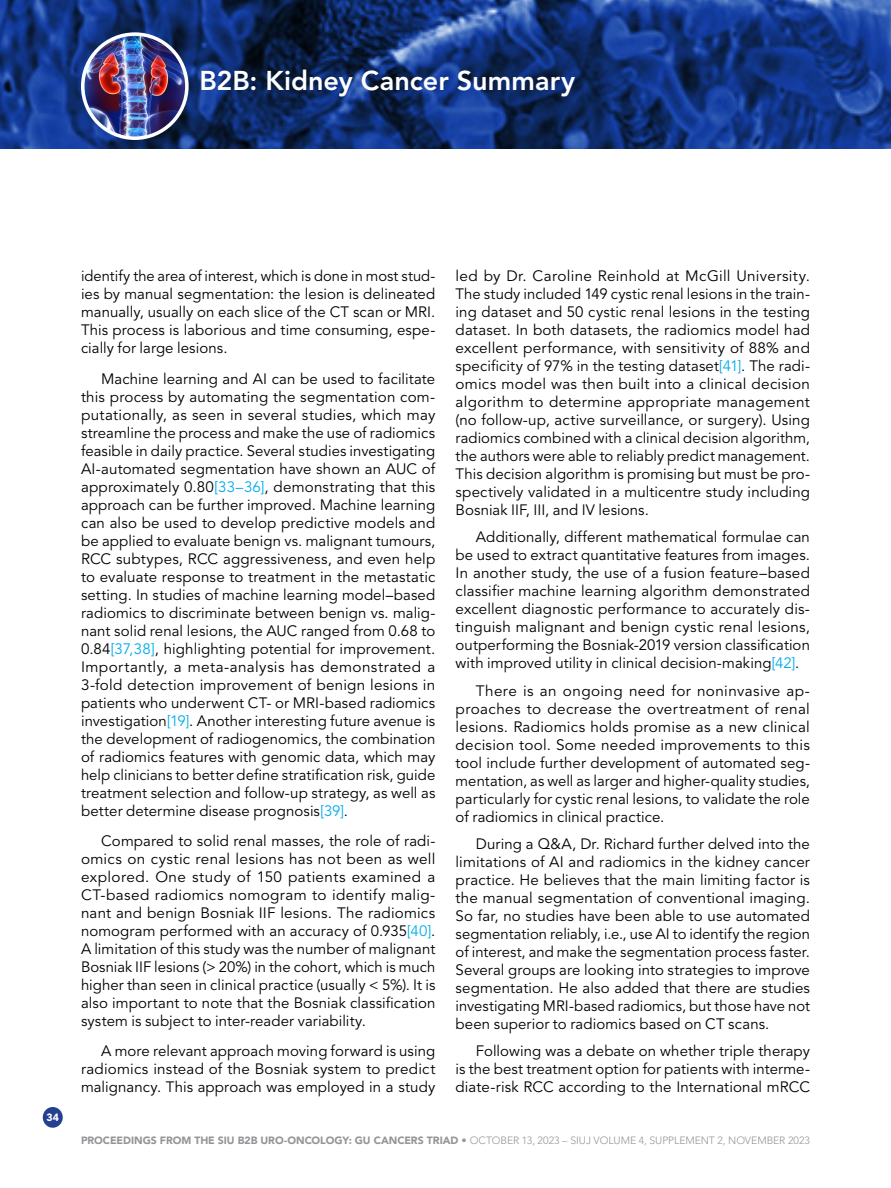
<style>
.page{position:relative;width:891px;height:1188px;background:#fff}
.page>*{position:absolute;margin:0;border:0;box-sizing:border-box;transform-origin:0 0}
.t1{font:800 27px "Avenir LT Std";letter-spacing:.005em;color:#fff}
.t2{font:15px/18px "Avenir LT Std";letter-spacing:.005em;color:#000;text-align:justify}
.t3{font:900 10.5px "Avenir LT Std";letter-spacing:-.005em;color:#939598}
.t4{font:900 10.5px "Avenir LT Std";color:#fff}
.s1{color:#00aeef}
.s2{font-weight:300}
</style>
<div class="page">
<div style="left:43px;top:1107px;width:20px;height:21px;background:#25408f;border-radius:50%"></div>
<img style="left:0;top:0;width:891px;height:149px">
<img style="left:83px;top:34px;width:104px;height:104px;border-radius:52px">
<div style="left:81px;top:32px;width:108px;height:108px;border:4px solid #fff;border-radius:50%"></div>
<h1 class="t1" style="left:200px;top:64px;width:377px">B2B: Kidney Cancer Summary</h1>
<p class="t4" style="left:47px;top:1111px;width:14px">34</p>
<p class="t2" style="left:81px;top:268px;width:356px">identify the area of interest, which is done in most stud&shy;ies by manual segmentation: the lesion is delineated manually, usually on each slice of the CT scan or MRI.<br>This process is laborious and time consuming, espe&shy;cially for large lesions.</p>
<p class="t2" style="left:81px;top:370px;width:356px;text-indent:20px">Machine learning and AI can be used to facilitate this process by automating the segmentation com&shy;putationally, as seen in several studies, which may streamline the process and make the use of radiomics feasible in daily practice. Several studies investigating AI-automated segmentation have shown an AUC of approximately 0.80<span class="s1">[33–36]</span>, demonstrating that this approach can be further improved. Machine learning can also be used to develop predictive models and be applied to evaluate benign vs. malignant tumours, RCC subtypes, RCC aggressiveness, and even help to evaluate response to treatment in the metastatic setting. In studies of machine learning model–based radiomics to discriminate between benign vs. malig&shy;nant solid renal lesions, the AUC ranged from 0.68 to 0.84<span class="s1">[37,38]</span>, highlighting potential for improvement.<br>Importantly, a meta-analysis has demonstrated a 3-fold detection improvement of benign lesions in patients who underwent CT- or MRI-based radiomics investigation<span class="s1">[19]</span>. Another interesting future avenue is the development of radiogenomics, the combination of radiomics features with genomic data, which may help clinicians to better define stratification risk, guide treatment selection and follow-up strategy, as well as better determine disease prognosis<span class="s1">[39]</span>.</p>
<p class="t2" style="left:81px;top:832px;width:356px;text-indent:20px">Compared to solid renal masses, the role of radi&shy;omics on cystic renal lesions has not been as well explored. One study of 150 patients examined a CT-based radiomics nomogram to identify malig&shy;nant and benign Bosniak IIF lesions. The radiomics nomogram performed with an accuracy of 0.935<span class="s1">[40]</span>.<br>A limitation of this study was the number of malignant Bosniak IIF lesions (&gt; 20%) in the cohort, which is much higher than seen in clinical practice (usually &lt; 5%). It is also important to note that the Bosniak classification system is subject to inter-reader variability.</p>
<p class="t2" style="left:81px;top:1042px;width:356px;text-indent:20px">A more relevant approach moving forward is using radiomics instead of the Bosniak system to predict malignancy. This approach was employed in a study</p>
<p class="t2" style="left:456px;top:268px;width:356px">led by Dr. Caroline Reinhold at McGill University.<br>The study included 149 cystic renal lesions in the train&shy;ing dataset and 50 cystic renal lesions in the testing dataset. In both datasets, the radiomics model had excellent performance, with sensitivity of 88% and specificity of 97% in the testing dataset<span class="s1">[41]</span>. The radi&shy;omics model was then built into a clinical decision algorithm to determine appropriate management (no follow-up, active surveillance, or surgery). Using radiomics combined with a clinical decision algorithm, the authors were able to reliably predict management.<br>This decision algorithm is promising but must be pro&shy;spectively validated in a multicentre study including Bosniak IIF, III, and IV lesions.</p>
<p class="t2" style="left:456px;top:529px;width:356px;text-indent:20px">Additionally, different mathematical formulae can be used to extract quantitative features from images.<br>In another study, the use of a fusion feature–based classifier machine learning algorithm demonstrated excellent diagnostic performance to accurately dis&shy;tinguish malignant and benign cystic renal lesions, outperforming the Bosniak-2019 version classification with improved utility in clinical decision-making<span class="s1">[42]</span>.</p>
<p class="t2" style="left:456px;top:682px;width:356px;text-align:left;text-indent:20px">There is an ongoing need for noninvasive ap-‑ proaches to decrease the overtreatment of renal lesions. Radiomics holds promise as a new clinical decision tool. Some needed improvements to this tool include further development of automated seg&shy;mentation, as well as larger and higher-quality studies, particularly for cystic renal lesions, to validate the role of radiomics in clinical practice.</p>
<p class="t2" style="left:456px;top:835px;width:356px;text-indent:20px">During a Q&amp;A, Dr. Richard further delved into the limitations of AI and radiomics in the kidney cancer practice. He believes that the main limiting factor is the manual segmentation of conventional imaging.<br>So far, no studies have been able to use automated segmentation reliably, i.e., use AI to identify the region of interest, and make the segmentation process faster.<br>Several groups are looking into strategies to improve segmentation. He also added that there are studies investigating MRI-based radiomics, but those have not been superior to radiomics based on CT scans.</p>
<p class="t2" style="left:456px;top:1042px;width:356px;text-indent:20px">Following was a debate on whether triple therapy is the best treatment option for patients with interme&shy;diate-risk RCC according to the International mRCC</p>
<p class="t3" style="left:81px;top:1134px;width:730px">PROCEEDINGS FROM THE SIU B2B URO-ONCOLOGY: GU CANCERS TRIAD • <span class="s2">OCTOBER 13, 2023 – SIUJ VOLUME 4, SUPPLEMENT 2, NOVEMBER 2023</span></p>
</div>
